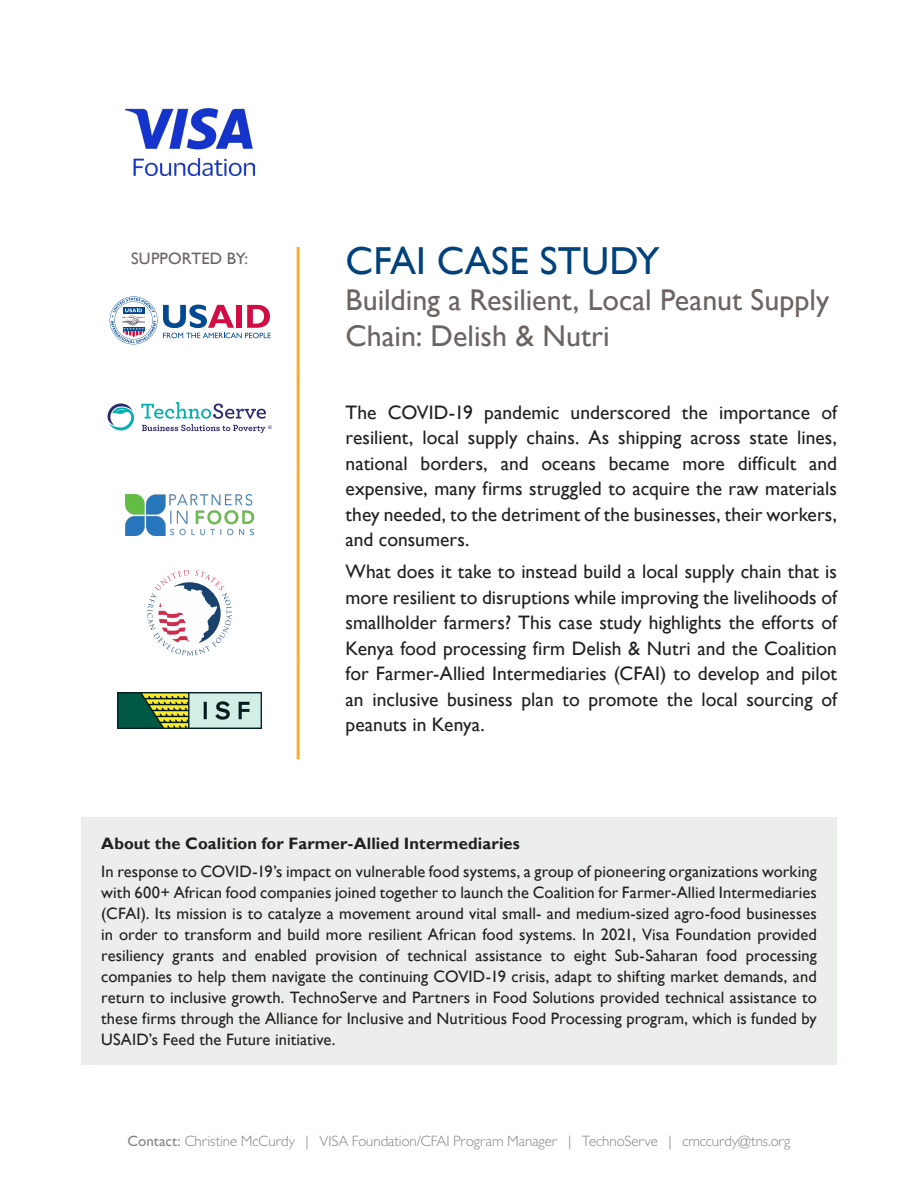
<style>
.page{position:relative;width:918px;height:1188px;background:#fff}
.page>*{position:absolute;margin:0;border:0;box-sizing:border-box;transform-origin:0 0}
.t1{font:39px "Gill Sans";letter-spacing:.005em;color:#01427c}
.Subtitle{font:30px/36px "Gill Sans";color:#6c6463}
.t2{font:19.5px/25.5px "Gill Sans";color:#231f20;text-align:justify}
.t3{font:16.5px/21px "Gill Sans";letter-spacing:.005em;color:#231f20;text-align:justify}
.Heading_1F{font:700 16.5px "Gill Sans";letter-spacing:.005em;color:#231f20}
.Sidebar_Titles{font:16.5px "Gill Sans";letter-spacing:.01em;color:#6c6362}
.Pa1{font:300 15px "Gill Sans";letter-spacing:-.005em;color:#848482}
.s1{font-weight:500}
</style>
<div class="page">
<hr style="left:297px;top:247px;width:3px;height:24px;background:#f7ac2a">
<hr style="left:297px;top:271px;width:3px;height:98px;background:#f7ac2a">
<hr style="left:297px;top:369px;width:3px;height:97px;background:#f7ac2a">
<hr style="left:297px;top:466px;width:3px;height:98px;background:#f7ac2a">
<hr style="left:297px;top:564px;width:3px;height:98px;background:#f7ac2a">
<hr style="left:297px;top:662px;width:3px;height:97px;background:#f7ac2a">
<svg style="left:110px;top:296px;width:161px;height:48px"></svg>
<svg style="left:108px;top:403px;width:27px;height:27px"></svg>
<svg style="left:141px;top:402px;width:131px;height:31px"></svg>
<img style="left:126px;top:495px;width:128px;height:40px">
<svg style="left:147px;top:570px;width:85px;height:86px"></svg>
<img style="left:118px;top:693px;width:143px;height:35px">
<img style="left:125px;top:108px;width:130px;height:68px">
<div style="left:81px;top:817px;width:756px;height:248px;background:#ebeeea"></div>
<p class="Sidebar_Titles" style="left:131px;top:249px;width:119px">SUPPORTED BY:</p>
<p class="t1" style="left:346px;top:238px;width:316px">CFAI CASE STUDY</p>
<p class="Subtitle" style="left:346px;top:282px;width:485px">Building a Resilient, Local Peanut Supply<br>Chain: Delish &amp; Nutri</p>
<p class="t2" style="left:346px;top:400px;width:493px">The COVID-19 pandemic underscored the importance of resilient, local supply chains. As shipping across state lines, national borders, and oceans became more difficult and expensive, many firms struggled to acquire the raw materials they needed, to the detriment of the businesses, their workers, and consumers.</p>
<p class="t2" style="left:346px;top:559px;width:493px">What does it take to instead build a local supply chain that is more resilient to disruptions while improving the livelihoods of smallholder farmers? This case study highlights the efforts of Kenya food processing firm Delish &amp; Nutri and the Coalition for Farmer-Allied Intermediaries (CFAI) to develop and pilot an inclusive business plan to promote the local sourcing of peanuts in Kenya.</p>
<p class="Heading_1F" style="left:101px;top:834px;width:420px">About the Coalition for Farmer-Allied Intermediaries</p>
<p class="t3" style="left:101px;top:861px;width:717px">In response to COVID-19’s impact on vulnerable food systems, a group of pioneering organizations working with 600+ African food companies joined together to launch the Coalition for Farmer-Allied Intermediaries (CFAI). Its mission is to catalyze a movement around vital small- and medium-sized agro-food businesses in order to transform and build more resilient African food systems. In 2021, Visa Foundation provided resiliency grants and enabled provision of technical assistance to eight Sub-Saharan food processing companies to help them navigate the continuing COVID-19 crisis, adapt to shifting market demands, and return to inclusive growth. TechnoServe and Partners in Food Solutions provided technical assistance to these firms through the Alliance for Inclusive and Nutritious Food Processing program, which is funded by USAID’s Feed the Future initiative.</p>
<p class="Pa1" style="left:128px;top:1132px;width:664px"><span class="s1">Contact:</span> Christine McCurdy | VISA Foundation/CFAI Program Manager | TechnoServe | cmccurdy@tns.org</p>
</div>
